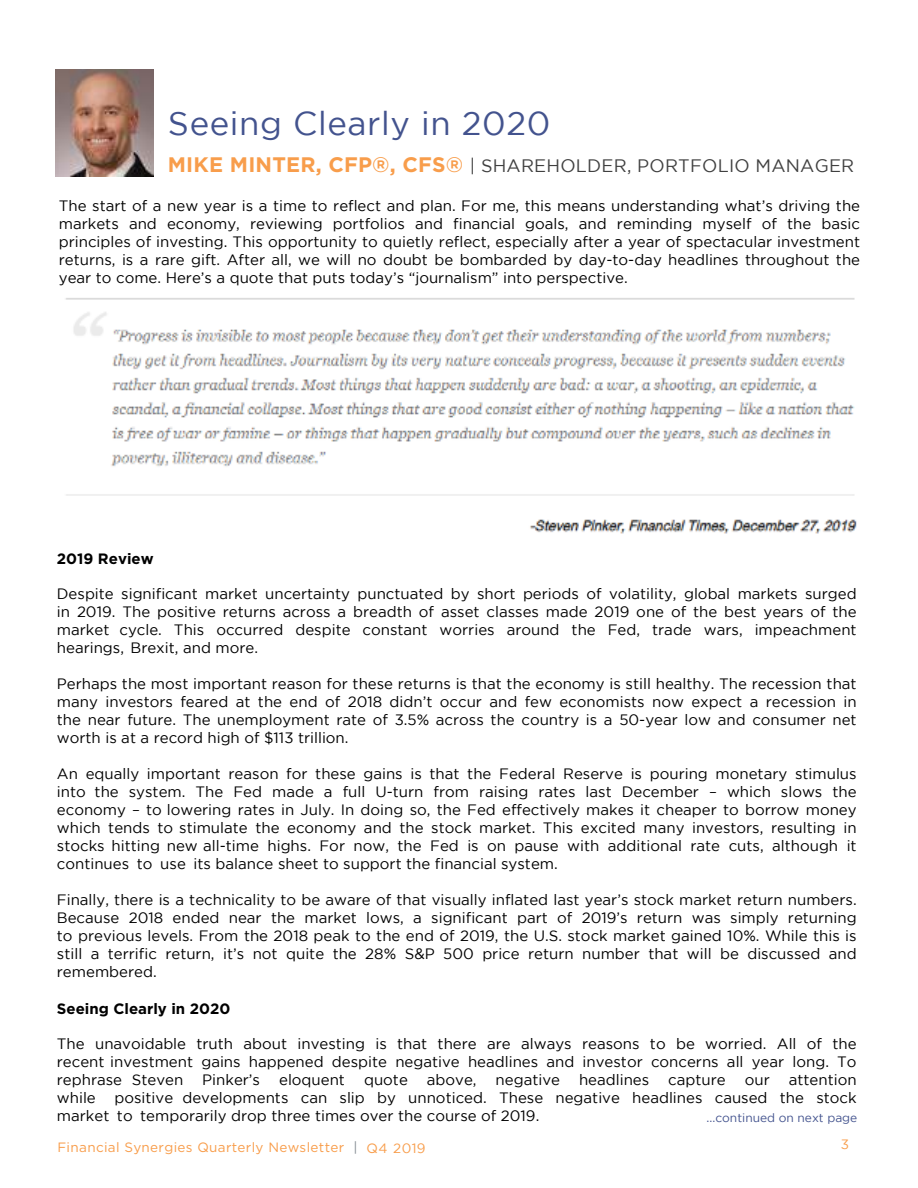
<style>
.page{position:relative;width:918px;height:1188px;background:#fff}
.page>*{position:absolute;margin:0;border:0;box-sizing:border-box;transform-origin:0 0}
.t1{font:33px "Gotham";letter-spacing:.02em;color:#43538e}
.t2{font:18px "Gotham";letter-spacing:.01em;color:#404040}
.t3{font:15px/18px "Gotham";color:#000;text-align:justify}
.t4{font:700 15px "Gotham";color:#000}
.t5{font:13.5px "Gotham";letter-spacing:.025em;color:#f89d4b}
.t6{font:12px "Gotham";color:#43538e}
.s1{font-weight:700;font-size:21px;color:#f89d4b}
.s2{color:#81888f}
</style>
<div class="page">
<img style="left:56px;top:70px;width:97px;height:107px">
<img style="left:65px;top:298px;width:792px;height:236px">
<h1 class="t1" style="left:168px;top:105px;width:384px">Seeing Clearly in 2020</h1>
<p class="t2" style="left:168px;top:155px;width:688px"><span class="s1">MIKE MINTER, CFP®, CFS®</span> | SHAREHOLDER, PORTFOLIO MANAGER</p>
<p class="t3" style="left:59px;top:197px;width:803px">The start of a new year is a time to reflect and plan. For me, this means understanding what’s driving the markets and economy, reviewing portfolios and financial goals, and reminding myself of the basic principles of investing. This opportunity to quietly reflect, especially after a year of spectacular investment returns, is a rare gift. After all, we will no doubt be bombarded by day-to-day headlines throughout the year to come. Here’s a quote that puts today’s “journalism” into perspective.</p>
<p class="t4" style="left:57px;top:550px;width:98px">2019 Review</p>
<p class="t3" style="left:57px;top:584px;width:801px">Despite significant market uncertainty punctuated by short periods of volatility, global markets surged in 2019. The positive returns across a breadth of asset classes made 2019 one of the best years of the market cycle. This occurred despite constant worries around the Fed, trade wars, impeachment hearings, Brexit, and more.</p>
<p class="t3" style="left:57px;top:674px;width:801px">Perhaps the most important reason for these returns is that the economy is still healthy. The recession that many investors feared at the end of 2018 didn’t occur and few economists now expect a recession in the near future. The unemployment rate of 3.5% across the country is a 50-year low and consumer net worth is at a record high of $113 trillion.</p>
<p class="t3" style="left:57px;top:764px;width:801px">An equally important reason for these gains is that the Federal Reserve is pouring monetary stimulus into the system. The Fed made a full U-turn from raising rates last December – which slows the economy – to lowering rates in July. In doing so, the Fed effectively makes it cheaper to borrow money which tends to stimulate the economy and the stock market. This excited many investors, resulting in stocks hitting new all-time highs. For now, the Fed is on pause with additional rate cuts, although it continues to use its balance sheet to support the financial system.</p>
<p class="t3" style="left:57px;top:890px;width:801px">Finally, there is a technicality to be aware of that visually inflated last year’s stock market return numbers.<br>Because 2018 ended near the market lows, a significant part of 2019’s return was simply returning to previous levels. From the 2018 peak to the end of 2019, the U.S. stock market gained 10%. While this is still a terrific return, it’s not quite the 28% S&amp;P 500 price return number that will be discussed and remembered.</p>
<p class="t4" style="left:57px;top:1000px;width:175px">Seeing Clearly in 2020</p>
<p class="t3" style="left:57px;top:1034px;width:801px">The unavoidable truth about investing is that there are always reasons to be worried. All of the recent investment gains happened despite negative headlines and investor concerns all year long. To rephrase Steven</p>
<p class="t3" style="left:202px;top:1070px;width:59px">Pinker’s</p>
<p class="t3" style="left:279px;top:1070px;width:67px">eloquent</p>
<p class="t3" style="left:364px;top:1070px;width:45px">quote</p>
<p class="t3" style="left:427px;top:1070px;width:51px">above,</p>
<p class="t3" style="left:496px;top:1070px;width:66px">negative</p>
<p class="t3" style="left:579px;top:1070px;width:72px">headlines</p>
<p class="t3" style="left:668px;top:1070px;width:59px">capture</p>
<p class="t3" style="left:745px;top:1070px;width:27px">our</p>
<p class="t3" style="left:57px;top:1070px;width:801px;text-indent:732px">attention while positive developments can slip by unnoticed. These negative headlines caused the stock market to temporarily drop three times over the course of 2019.</p>
<p class="t6" style="left:707px;top:1111px;width:152px">...continued on next page</p>
<p class="t5" style="left:57px;top:1141px;width:370px">Financial Synergies Quarterly Newsletter <span class="s2">|</span> Q4 2019</p>
<p class="t5" style="left:841px;top:1137px;width:10px">3</p>
</div>
